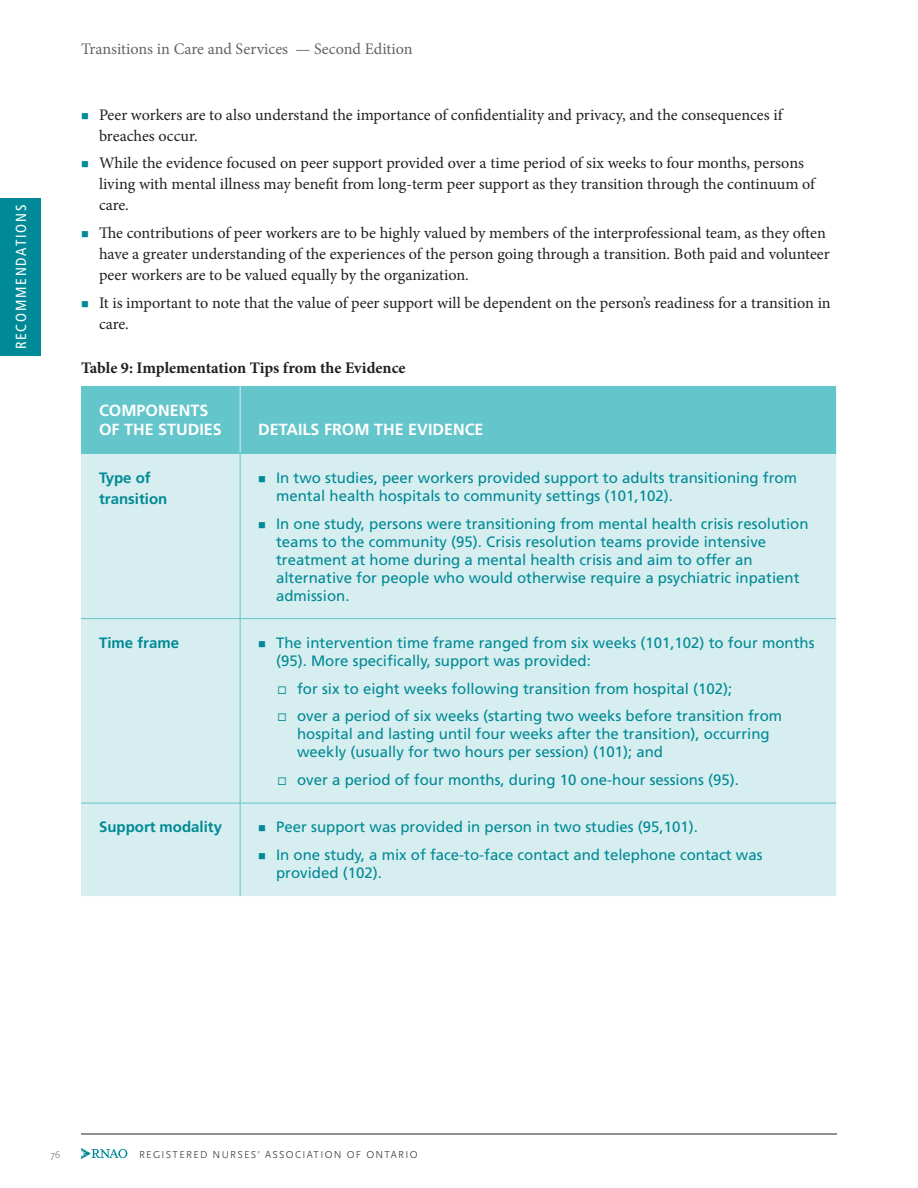
<style>
.page{position:relative;width:918px;height:1188px;background:#fff}
.page>*{position:absolute;margin:0;border:0;box-sizing:border-box;transform-origin:0 0}
.MAIN_AREA___tabs{font:16.2px/21px "Minion Pro";color:#231f20}
.TABLE___HEADER_white{font:700 16.2px/19.2px "Frutiger LT Std";color:#fff}
.t1{font:16.2px "Minion Pro";color:#636366}
.MAIN_AREA___Table_Figure_text_bold{font:700 16.2px "Minion Pro";letter-spacing:-.005em;color:#231f20}
.TABLE__Tabs_1{font:15px/18px "Frutiger LT Std";color:#008996}
.TABLE___Tabs_2{font:15px/18px "Frutiger LT Std";color:#008996}
.TABLE__main_text_-_GR{font:700 15px/21px "Frutiger LT Std";color:#008996}
.t2{font:condensed 14.7px "Frutiger LT Std";letter-spacing:.12em;color:#fff}
.t3{font:300 10.5px "Scala Sans OT";letter-spacing:.12em;color:#231f20}
.t4{font:300 10.5px "Scala Sans OT";color:#636366}
.s1{color:#008996}
</style>
<div class="page">
<hr style="left:81px;top:1134px;width:756px;height:1px;background:#231f20">
<svg style="left:81px;top:1148px;width:46px;height:11px"></svg>
<div style="left:0;top:198px;width:41px;height:158px;background:#008996"></div>
<div style="left:81px;top:386px;width:755px;height:66px;background:#64c5ca"></div>
<div style="left:81px;top:454px;width:755px;height:442px;background:#d6eeef"></div>
<hr style="left:81px;top:452px;width:159px;height:2px;background:#64c5ca">
<hr style="left:240px;top:452px;width:596px;height:2px;background:#64c5ca">
<hr style="left:240px;top:454px;width:1px;height:164px;background:#64c5ca">
<hr style="left:81px;top:618px;width:159px;height:1px;background:#64c5ca">
<hr style="left:240px;top:618px;width:596px;height:1px;background:#64c5ca">
<hr style="left:240px;top:619px;width:1px;height:184px;background:#64c5ca">
<hr style="left:81px;top:803px;width:159px;height:1px;background:#64c5ca">
<hr style="left:240px;top:803px;width:596px;height:1px;background:#64c5ca">
<hr style="left:240px;top:803px;width:1px;height:93px;background:#64c5ca">
<hr style="left:240px;top:386px;width:1px;height:66px;background:#d6eeef">
<p class="t2" style="left:13px;top:349px;width:146px;rotate:-90deg">RECOMMENDATIONS</p>
<p class="t1" style="left:81px;top:38px;width:333px">Transitions in Care and Services — Second Edition</p>
<p class="MAIN_AREA___tabs" style="left:99px;top:104px;width:685px;text-indent:-18px"><span class="s1">■</span> Peer workers are to also understand the importance of confidentiality and privacy, and the consequences if breaches occur.</p>
<p class="MAIN_AREA___tabs" style="left:99px;top:153px;width:718px;text-indent:-18px"><span class="s1">■</span> While the evidence focused on peer support provided over a time period of six weeks to four months, persons living with mental illness may benefit from long-term peer support as they transition through the continuum of care.</p>
<p class="MAIN_AREA___tabs" style="left:99px;top:223px;width:732px;text-indent:-18px"><span class="s1">■</span> The contributions of peer workers are to be highly valued by members of the interprofessional team, as they often have a greater understanding of the experiences of the person going through a transition. Both paid and volunteer peer workers are to be valued equally by the organization.</p>
<p class="MAIN_AREA___tabs" style="left:99px;top:292px;width:733px;text-indent:-18px"><span class="s1">■</span> It is important to note that the value of peer support will be dependent on the person’s readiness for a transition in care.</p>
<p class="MAIN_AREA___Table_Figure_text_bold" style="left:81px;top:357px;width:326px">Table 9: Implementation Tips from the Evidence</p>
<p class="TABLE___HEADER_white" style="left:99px;top:401px;width:124px">COMPONENTS<br>OF THE STUDIES</p>
<p class="TABLE___HEADER_white" style="left:258px;top:420px;width:227px">DETAILS FROM THE EVIDENCE</p>
<p class="TABLE__main_text_-_GR" style="left:99px;top:467px;width:70px">Type of transition</p>
<p class="TABLE__Tabs_1" style="left:276px;top:469px;width:522px;text-indent:-18px">■ In two studies, peer workers provided support to adults transitioning from mental health hospitals to community settings (101,102).</p>
<p class="TABLE__Tabs_1" style="left:276px;top:514px;width:534px;text-indent:-18px">■ In one study, persons were transitioning from mental health crisis resolution teams to the community (95). Crisis resolution teams provide intensive treatment at home during a mental health crisis and aim to offer an alternative for people who would otherwise require a psychiatric inpatient admission.</p>
<p class="TABLE__main_text_-_GR" style="left:99px;top:632px;width:82px">Time frame</p>
<p class="TABLE__Tabs_1" style="left:276px;top:634px;width:540px;text-indent:-18px">■ The intervention time frame ranged from six weeks (101,102) to four months (95). More specifically, support was provided:</p>
<p class="TABLE___Tabs_2" style="left:278px;top:679px;width:456px">◻ for six to eight weeks following transition from hospital (102);</p>
<p class="TABLE___Tabs_2" style="left:297px;top:707px;width:487px;text-indent:-20px">◻ over a period of six weeks (starting two weeks before transition from hospital and lasting until four weeks after the transition), occurring weekly (usually for two hours per session) (101); and</p>
<p class="TABLE___Tabs_2" style="left:278px;top:771px;width:463px">◻ over a period of four months, during 10 one-hour sessions (95).</p>
<p class="TABLE__main_text_-_GR" style="left:99px;top:817px;width:125px">Support modality</p>
<p class="TABLE__Tabs_1" style="left:258px;top:818px;width:441px">■ Peer support was provided in person in two studies (95,101).</p>
<p class="TABLE__Tabs_1" style="left:276px;top:846px;width:488px;text-indent:-18px">■ In one study, a mix of face-to-face contact and telephone contact was provided (102).</p>
<p class="t4" style="left:50px;top:1148px;width:11px">76</p>
<p class="t3" style="left:139px;top:1148px;width:280px">REGISTERED NURSES’ ASSOCIATION OF ONTARIO</p>
</div>
